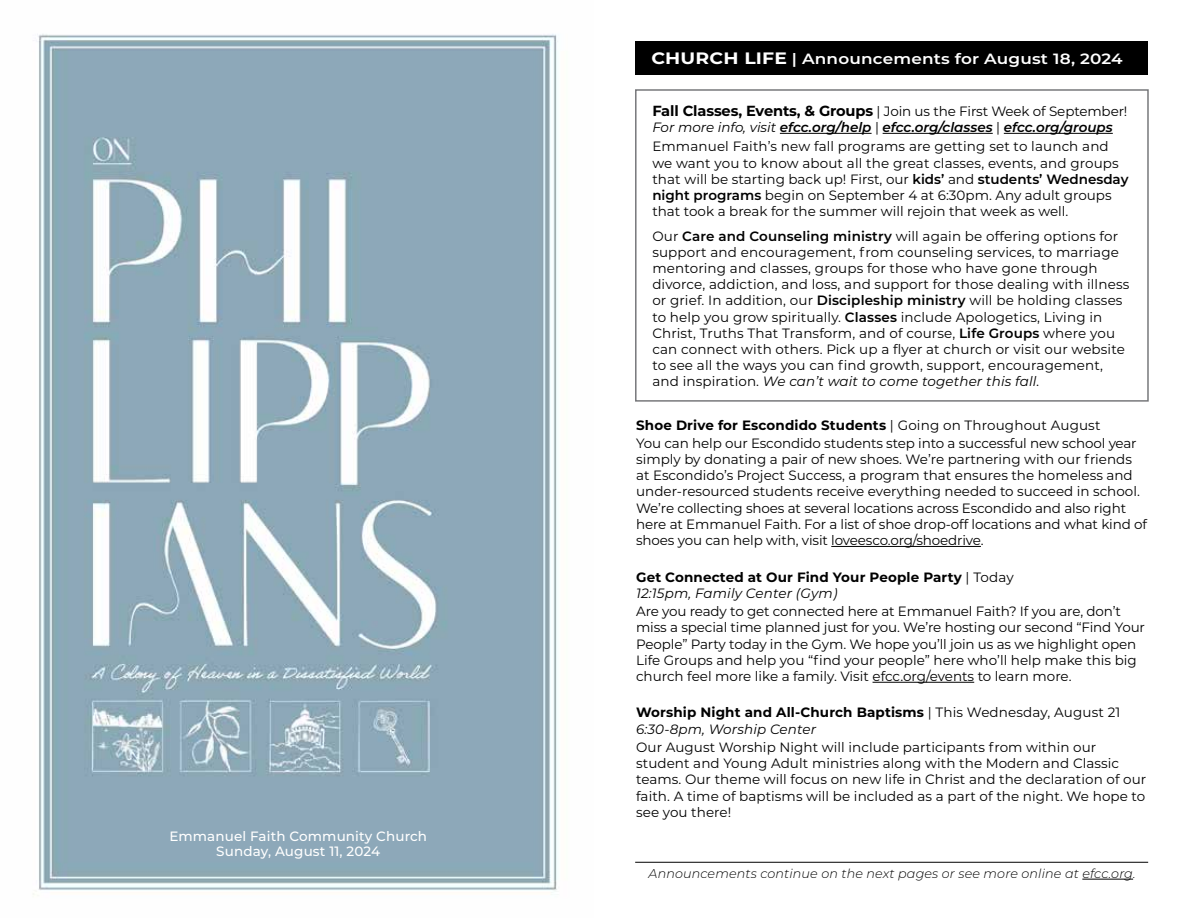
<style>
.page{position:relative;width:1188px;height:918px;background:#fff}
.page>*{position:absolute;margin:0;border:0;box-sizing:border-box;transform-origin:0 0}
.t1{font:600 14.85px "Montserrat";letter-spacing:.01em;color:#fff;scale:1.14 1}
.t2{font:13.5px/16.2px "Montserrat";color:#000}
.t3{font:700 13.5px/16.2px "Montserrat";letter-spacing:.01em;color:#000}
.t4{font:italic 600 13.5px/16.2px "Montserrat";color:#000}
.t5{font:500 13.5px/15px "Montserrat";letter-spacing:.01em;color:#fff;text-align:center}
.t6{font:italic 300 12.75px "Montserrat";letter-spacing:.01em;color:#000}
.s1{font-weight:700;font-size:16.5px}
.s2{font-weight:700;font-style:normal;font-size:14.7px}
.s3{font-weight:400;font-style:normal}
.s4{font-weight:400}
.s5{font-weight:600}
.s6{font-style:italic}
.s7{font-weight:700}
.s8{font-weight:400;font-style:italic}
</style>
<div class="page">
<img style="left:33px;top:34px;width:525px;height:861px">
<hr style="left:635px;top:862px;width:513px;height:1px;background:#000">
<hr style="left:1082px;top:879px;width:51px;height:1px;background:#000">
<div style="left:636px;top:41px;width:512px;height:34px;background:#000"></div>
<hr style="left:780px;top:133px;width:92px;height:1px;background:#000">
<hr style="left:883px;top:133px;width:110px;height:1px;background:#000">
<hr style="left:1004px;top:133px;width:109px;height:1px;background:#000">
<hr style="left:831px;top:546px;width:150px;height:1px;background:#000">
<hr style="left:873px;top:682px;width:101px;height:1px;background:#000">
<div style="left:635px;top:89px;width:514px;height:313px;border:2px solid #77787b"></div>
<p class="t5" style="left:169px;top:828px;width:259px">Emmanuel Faith Community Church<br>Sunday, August 11, 2024</p>
<p class="t1" style="left:651px;top:49px;width:415px"><span class="s1">CHURCH LIFE</span> | Announcements for August 18, 2024</p>
<p class="t4" style="left:652px;top:102px;width:477px"><span class="s2">Fall Classes, Events, &amp; Groups</span> <span class="s3">| Join us the First Week of September!<br></span><span class="s4">For more info, visit</span> efcc.org/help <span class="s3">|</span> efcc.org/classes <span class="s3">|</span> efcc.org/groups</p>
<p class="t2" style="left:652px;top:138px;width:478px">Emmanuel Faith’s new fall programs are getting set to launch and we want you to know about all the great classes, events, and groups that will be starting back up! First, our <span class="s5">kids’</span> and <span class="s5">students’ Wednesday night programs</span> begin on September 4 at 6:30pm. Any adult groups that took a break for the summer will rejoin that week as well.</p>
<p class="t2" style="left:652px;top:227px;width:479px">Our <span class="s5">Care and Counseling ministry</span> will again be offering options for support and encouragement, from counseling services, to marriage mentoring and classes, groups for those who have gone through divorce, addiction, and loss, and support for those dealing with illness or grief. In addition, our <span class="s5">Discipleship ministry</span> will be holding classes to help you grow spiritually. <span class="s5">Classes</span> include Apologetics, Living in Christ, Truths That Transform, and of course, <span class="s5">Life Groups</span> where you can connect with others. Pick up a flyer at church or visit our website to see all the ways you can find growth, support, encouragement, and inspiration. <span class="s6">We can’t wait to come together this fall.</span></p>
<p class="t2" style="left:636px;top:415px;width:502px;line-height:18.3px"><span class="s7">Shoe Drive for Escondido Students</span> | Going on Throughout August<br>You can help our Escondido students step into a successful new school year</p>
<p class="t2" style="left:636px;top:451px;width:512px">simply by donating a pair of new shoes. We’re partnering with our friends at Escondido’s Project Success, a program that ensures the homeless and under-resourced students receive everything needed to succeed in school.<br>We’re collecting shoes at several locations across Escondido and also right here at Emmanuel Faith. For a list of shoe drop-off locations and what kind of shoes you can help with, visit loveesco.org/shoedrive.</p>
<p class="t3" style="left:636px;top:568px;width:379px">Get Connected at Our Find Your People Party <span class="s4">| Today<br></span><span class="s8">12:15pm, Family Center (Gym)</span></p>
<p class="t2" style="left:636px;top:603px;width:510px">Are you ready to get connected here at Emmanuel Faith? If you are, don’t miss a special time planned just for you. We’re hosting our second “Find Your People” Party today in the Gym. We hope you’ll join us as we highlight open Life Groups and help you “find your people” here who’ll help make this big church feel more like a family. Visit efcc.org/events to learn more.</p>
<p class="t3" style="left:636px;top:704px;width:486px">Worship Night and All-Church Baptisms <span class="s4">| This Wednesday, August 21<br></span><span class="s8">6:30-8pm, Worship Center</span></p>
<p class="t2" style="left:636px;top:739px;width:512px">Our August Worship Night will include participants from within our student and Young Adult ministries along with the Modern and Classic teams. Our theme will focus on new life in Christ and the declaration of our faith. A time of baptisms will be included as a part of the night. We hope to see you there!</p>
<p class="t6" style="left:649px;top:865px;width:489px">Announcements continue on the next pages or see more online at efcc.org.</p>
</div>
